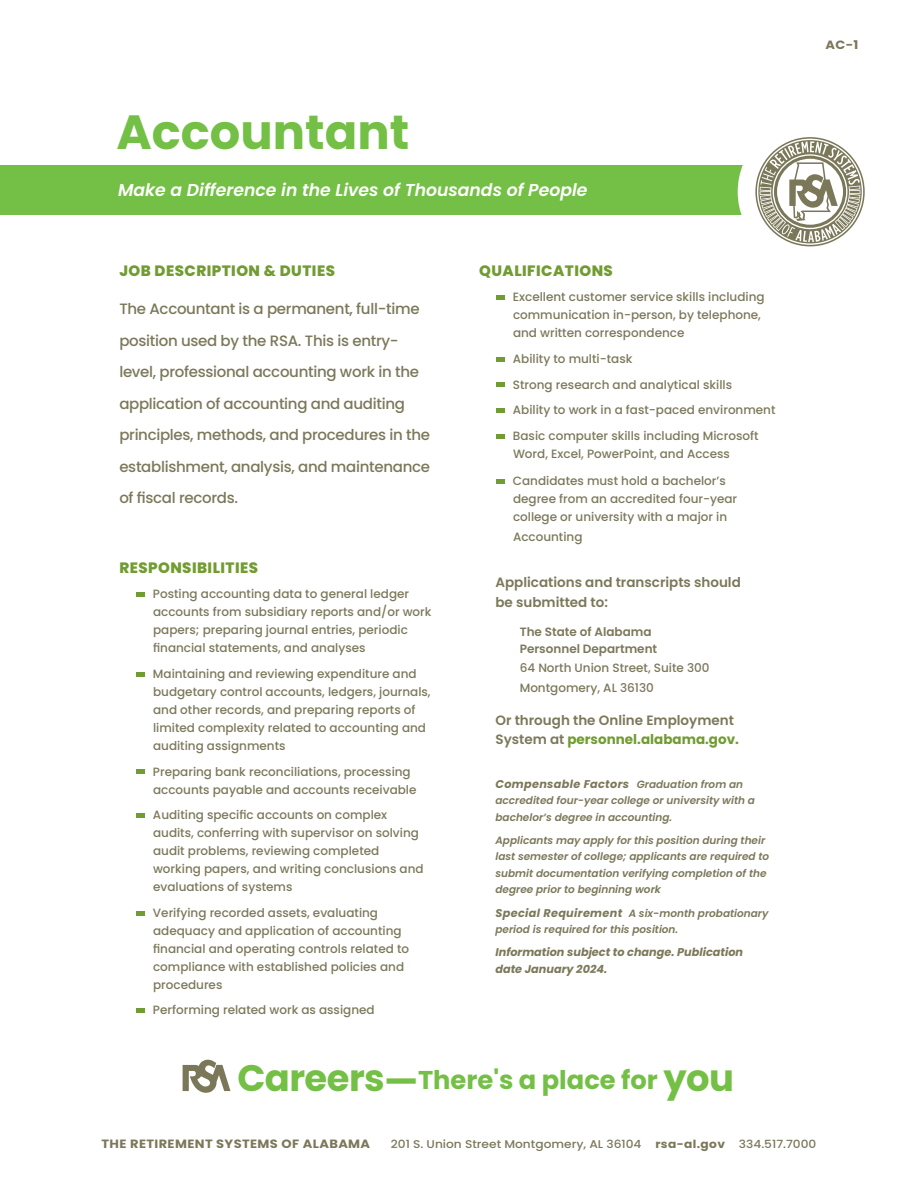
<style>
.page{position:relative;width:918px;height:1188px;background:#fff}
.page>*{position:absolute;margin:0;border:0;box-sizing:border-box;transform-origin:0 0}
.t1{font:700 48px "Poppins";color:#74bf45}
.t2{font:500 33px "Poppins";color:#719c32;scale:2.07 1}
.t3{font:700 25.8px "Poppins";color:#74bf45}
.t4{font:italic 600 17.25px "Poppins";color:#fff}
.t5{font:500 15px/31.5px "Poppins";letter-spacing:-.02em;color:#7b785a}
.t6{font:800 15px "Poppins";letter-spacing:.03em;color:#719c32}
.t7{font:600 13.5px/19.5px "Poppins";color:#7b785a}
.t8{font:500 12px/18px "Poppins";color:#7b785a}
.t9{font:600 12px/16.5px "Poppins";color:#7b785a}
.t10{font:700 12px "Poppins";letter-spacing:.03em;color:#7b785a;scale:1.08 1}
.t11{font:500 11.25px "Poppins";color:#7b785a;scale:1.08 1}
.t12{font:italic 700 11.25px/16.5px "Poppins";color:#7b785a}
.t13{font:italic 700 11.25px "Poppins";letter-spacing:.03em;color:#7b785a}
.t14{font:italic 600 10.5px/16.5px "Poppins";color:#7b785a}
.s1{font-weight:700;color:#719c32}
.s2{font-weight:600;font-size:10.5px}
.s3{font-weight:700;font-size:11.25px}
.s4{font-size:36.9px}
.s5{font-weight:700}
</style>
<div class="page">
<div style="left:0;top:165px;width:789px;height:50px;background:#74bf45"></div>
<div style="left:738px;top:119px;width:144px;height:145px;background:#fff;border-radius:50%"></div>
<svg style="left:755px;top:137px;width:110px;height:109px"></svg>
<svg style="left:183px;top:1059px;width:47px;height:34px"></svg>
<p class="t10" style="left:825px;top:38px;width:32px">AC-1</p>
<p class="t1" style="left:117px;top:104px;width:294px">Accountant</p>
<p class="t4" style="left:118px;top:180px;width:471px">Make a Difference in the Lives of Thousands of People</p>
<p class="t6" style="left:119px;top:262px;width:217px">JOB DESCRIPTION &amp; DUTIES</p>
<p class="t5" style="left:119px;top:293px;width:312px">The Accountant is a permanent, full-time position used by the RSA. This is entry&shy;level, professional accounting work in the application of accounting and auditing principles, methods, and procedures in the establishment, analysis, and maintenance of fiscal records.</p>
<p class="t6" style="left:119px;top:559px;width:140px">RESPONSIBILITIES</p>
<p class="t2" style="left:133px;top:575px;width:9px">·</p>
<p class="t8" style="left:153px;top:585px;width:280px">Posting accounting data to general ledger accounts from subsidiary reports and/or work papers; preparing journal entries, periodic financial statements, and analyses</p>
<p class="t2" style="left:133px;top:655px;width:9px">·</p>
<p class="t8" style="left:153px;top:665px;width:279px">Maintaining and reviewing expenditure and budgetary control accounts, ledgers, journals, and other records, and preparing reports of limited complexity related to accounting and auditing assignments</p>
<p class="t2" style="left:133px;top:752px;width:9px">·</p>
<p class="t8" style="left:153px;top:762px;width:265px">Preparing bank reconciliations, processing accounts payable and accounts receivable</p>
<p class="t2" style="left:133px;top:796px;width:9px">·</p>
<p class="t8" style="left:153px;top:806px;width:272px">Auditing specific accounts on complex audits, conferring with supervisor on solving audit problems, reviewing completed working papers, and writing conclusions and evaluations of systems</p>
<p class="t2" style="left:133px;top:894px;width:9px">·</p>
<p class="t8" style="left:153px;top:904px;width:258px">Verifying recorded assets, evaluating adequacy and application of accounting financial and operating controls related to compliance with established policies and procedures</p>
<p class="t2" style="left:133px;top:991px;width:9px">·</p>
<p class="t8" style="left:153px;top:1001px;width:223px">Performing related work as assigned</p>
<p class="t6" style="left:479px;top:262px;width:135px">QUALIFICATIONS</p>
<p class="t2" style="left:493px;top:278px;width:9px">·</p>
<p class="t8" style="left:513px;top:288px;width:253px">Excellent customer service skills including communication in-person, by telephone, and written correspondence</p>
<p class="t2" style="left:493px;top:340px;width:9px">·</p>
<p class="t8" style="left:513px;top:350px;width:121px">Ability to multi-task</p>
<p class="t2" style="left:493px;top:365px;width:9px">·</p>
<p class="t8" style="left:513px;top:375px;width:221px">Strong research and analytical skills</p>
<p class="t2" style="left:493px;top:391px;width:9px">·</p>
<p class="t8" style="left:513px;top:401px;width:264px">Ability to work in a fast-paced environment</p>
<p class="t2" style="left:493px;top:417px;width:9px">·</p>
<p class="t8" style="left:513px;top:427px;width:247px">Basic computer skills including Microsoft<br>Word, Excel, PowerPoint, and Access</p>
<p class="t2" style="left:493px;top:462px;width:9px">·</p>
<p class="t8" style="left:513px;top:472px;width:226px">Candidates must hold a bachelor’s degree from an accredited four-year college or university with a major in</p>
<p class="t8" style="left:513px;top:528px;width:71px">Accounting</p>
<p class="t7" style="left:495px;top:573px;width:247px">Applications and transcripts should be submitted to:</p>
<p class="t9" style="left:520px;top:624px;width:139px">The State of Alabama<br>Personnel Department</p>
<p class="t8" style="left:520px;top:658px;width:191px;line-height:19.5px">64 North Union Street, Suite 300<br>Montgomery, AL 36130</p>
<p class="t7" style="left:495px;top:710px;width:245px">Or through the Online Employment<br>System at <span class="s1">personnel.alabama.gov.</span></p>
<p class="t13" style="left:495px;top:777px;width:249px">Compensable Factors <span class="s2">Graduation from an</span></p>
<p class="t14" style="left:495px;top:792px;width:261px">accredited four-year college or university with a bachelor’s degree in accounting.</p>
<p class="t14" style="left:495px;top:832px;width:275px">Applicants may apply for this position during their last semester of college; applicants are required to submit documentation verifying completion of the degree prior to beginning work</p>
<p class="t14" style="left:495px;top:905px;width:275px"><span class="s3">Special Requirement</span> A six-month probationary period is required for this position.</p>
<p class="t12" style="left:495px;top:944px;width:249px">Information subject to change. Publication date January 2024.</p>
<p class="t3" style="left:237px;top:1065px;width:498px"><span class="s4">Careers—</span>There's a place for <span class="s4">you</span></p>
<p class="t10" style="left:102px;top:1137px;width:250px">THE RETIREMENT SYSTEMS OF ALABAMA</p>
<p class="t11" style="left:391px;top:1138px;width:396px">201 S. Union Street Montgomery, AL 36104 <span class="s5">rsa-al.gov</span> 334.517.7000</p>
</div>
